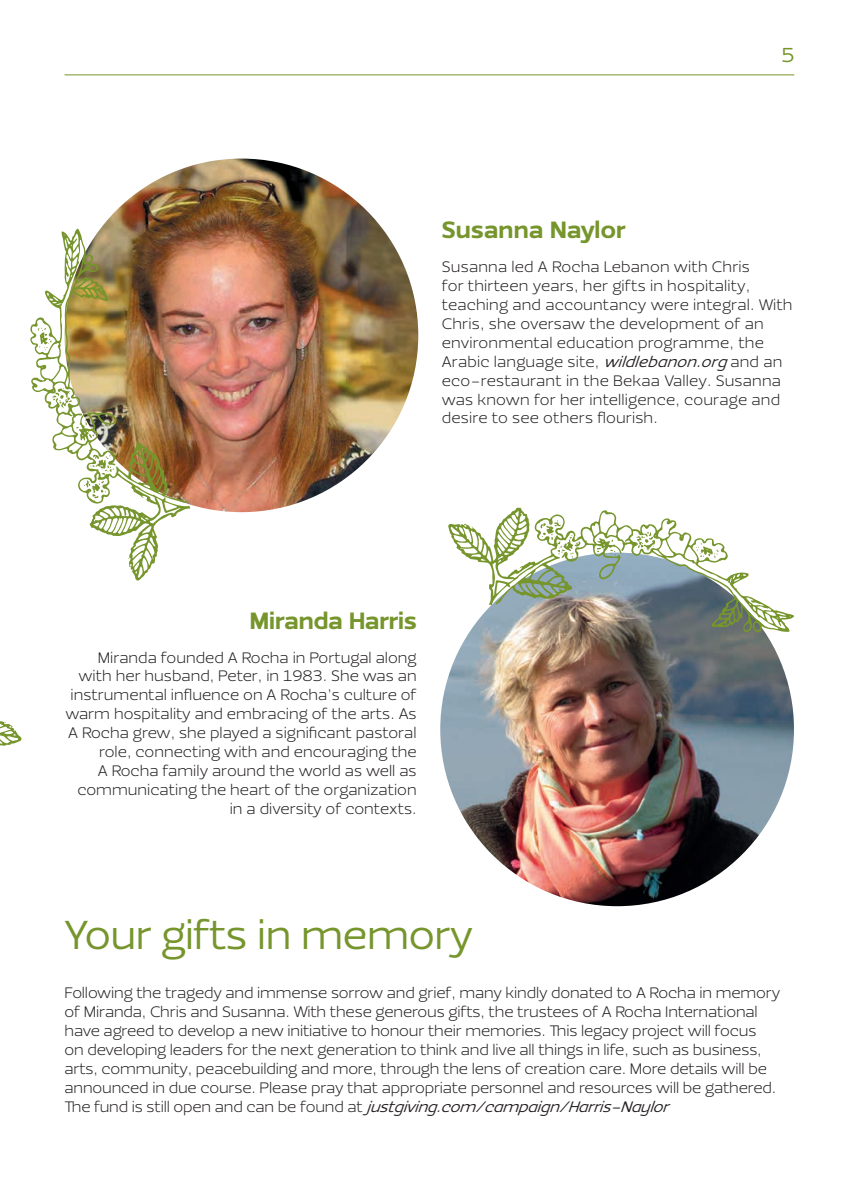
<style>
.page{position:relative;width:844px;height:1191px;background:#fff}
.page>*{position:absolute;margin:0;border:0;box-sizing:border-box;transform-origin:0 0}
.t1{font:42px "Ezzo";letter-spacing:-.01em;color:#76952c}
.t2{font:900 24.5px "Ezzo";color:#76952c}
.t3{font:21px "Ezzo";color:#76952c}
.t4{font:300 15.75px/18.9px "Ezzo";letter-spacing:-.01em;color:#231f20}
.t5{font:300 15.75px/18.9px "Ezzo";letter-spacing:.01em;color:#231f20}
.s1{font-weight:400;font-style:italic}
</style>
<div class="page">
<svg style="left:0;top:721px;width:22px;height:25px"></svg>
<img style="left:64px;top:159px;width:354px;height:353px;border-radius:177px">
<img style="left:30px;top:228px;width:160px;height:353px">
<svg style="left:85px;top:418px;width:5px;height:7px"></svg>
<svg style="left:52px;top:388px;width:20px;height:20px"></svg>
<svg style="left:38px;top:328px;width:14px;height:22px"></svg>
<svg style="left:84px;top:454px;width:30px;height:44px"></svg>
<svg style="left:141px;top:488px;width:6px;height:12px"></svg>
<svg style="left:89px;top:434px;width:5px;height:4px"></svg>
<img style="left:440px;top:552px;width:353px;height:354px;border-radius:177px">
<svg style="left:448px;top:507px;width:346px;height:125px"></svg>
<svg style="left:610px;top:549px;width:6px;height:6px"></svg>
<svg style="left:636px;top:532px;width:19px;height:18px"></svg>
<svg style="left:695px;top:543px;width:29px;height:18px"></svg>
<svg style="left:540px;top:520px;width:40px;height:37px"></svg>
<svg style="left:516px;top:566px;width:13px;height:8px"></svg>
<svg style="left:596px;top:547px;width:4px;height:5px"></svg>
<hr style="left:64px;top:74px;width:730px;height:1px;background:#76952c">
<h3 class="t3" style="left:781px;top:42px;width:14px">5</h3>
<h2 class="t2" style="left:441px;top:214px;width:185px">Susanna Naylor</h2>
<p class="t5" style="left:441px;top:257px;width:352px">Susanna led A Rocha Lebanon with Chris<br>for thirteen years, her gifts in hospitality, teaching and accountancy were integral. With Chris, she oversaw the development of an environmental education programme, the Arabic language site, <span class="s1">wildlebanon.org</span>and an eco-restaurant in the Bekaa Valley. Susanna was known for her intelligence, courage and desire to see others flourish.</p>
<h2 class="t2" style="left:250px;top:605px;width:168px">Miranda Harris</h2>
<p class="t4" style="left:65px;top:648px;width:353px;text-align:right">Miranda founded A Rocha in Portugal along with her husband, Peter, in 1983. She was an instrumental influence on A Rocha’s culture of warm hospitality and embracing of the arts. As A Rocha grew, she played a significant pastoral role, connecting with and encouraging the<br>A Rocha family around the world as well as communicating the heart of the organization in a diversity of contexts.</p>
<h1 class="t1" style="left:64px;top:908px;width:409px">Your gifts in memory</h1>
<p class="t4" style="left:64px;top:983px;width:717px">Following the tragedy and immense sorrow and grief, many kindly donated to A Rocha in memory of Miranda, Chris and Susanna. With these generous gifts, the trustees of A Rocha International have agreed to develop a new initiative to honour their memories. This legacy project will focus<br>on developing leaders for the next generation to think and live all things in life, such as business, arts, community, peacebuilding and more, through the lens of creation care. More details will be announced in due course. Please pray that appropriate personnel and resources will be gathered.<br>Th e f u n d i s s t i l l o p e n a n d c a n b e f o u n d a t <span class="s1">justgiving.com/campaign/Harris-Naylor</span></p>
</div>
